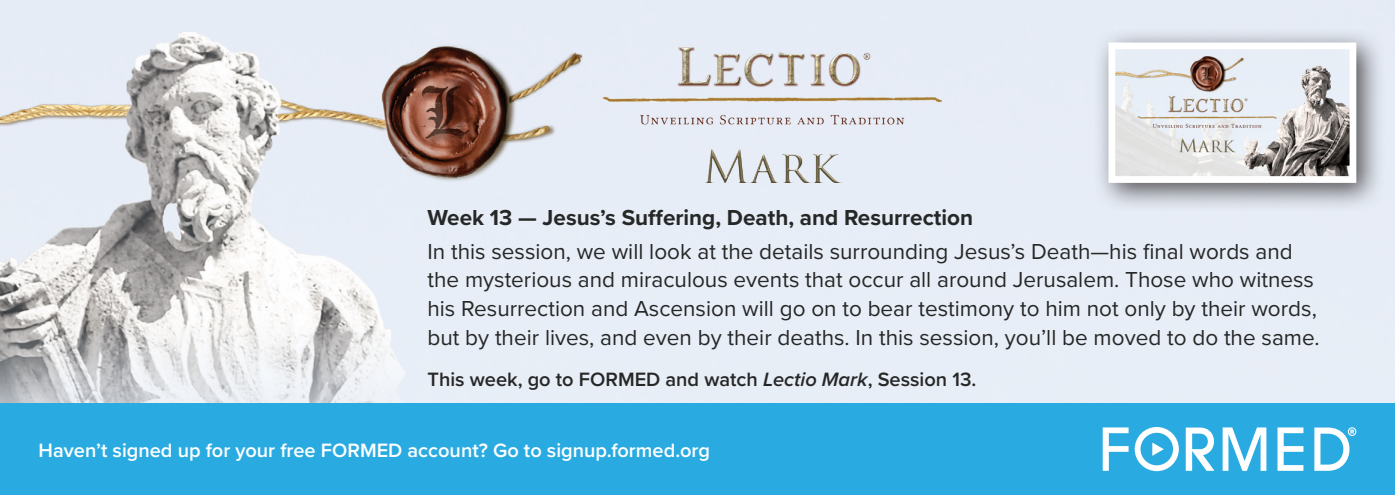
<style>
.page{position:relative;width:1395px;height:495px;background:#fff}
.page>*{position:absolute;margin:0;border:0;box-sizing:border-box;transform-origin:0 0}
.t1{font:22.5px/28.8px "Proxima Nova";color:#262727}
.t2{font:700 22.5px "Proxima Nova";color:#262727}
.t3{font:600 20px "Proxima Nova";color:#fff}
.t4{font:600 20px "Proxima Nova";color:#262727}
.s1{font-style:italic}
</style>
<div class="page">
<div style="left:548px;top:42px;width:54px;height:141px;background:#e7ecf6"></div>
<div style="left:1093px;top:27px;width:293px;height:186px;background:#231f20;opacity:.75"></div>
<img style="left:1116px;top:51px;width:232px;height:124px">
<div style="left:1108px;top:43px;width:248px;height:140px;border:7px solid #fff"></div>
<img style="left:602px;top:42px;width:340px;height:141px">
<img style="left:0;top:0;width:548px;height:403px">
<div style="left:0;top:403px;width:1395px;height:92px;background:#29abe2"></div>
<svg style="left:1103px;top:427px;width:26px;height:44px"></svg>
<svg style="left:1278px;top:427px;width:25px;height:44px"></svg>
<svg style="left:1186px;top:427px;width:80px;height:44px"></svg>
<svg style="left:1135px;top:427px;width:44px;height:44px"></svg>
<svg style="left:1314px;top:427px;width:42px;height:44px"></svg>
<p class="t2" style="left:428px;top:201px;width:547px">Week 13 — Jesus’s Suffering, Death, and Resurrection</p>
<p class="t1" style="left:428px;top:236px;width:894px">In this session, we will look at the details surrounding Jesus’s Death—his final words and the mysterious and miraculous events that occur all around Jerusalem. Those who witness his Resurrection and Ascension will go on to bear testimony to him not only by their words, but by their lives, and even by their deaths. In this session, you’ll be moved to do the same.</p>
<p class="t4" style="left:428px;top:364px;width:550px">This week, go to FORMED and watch <span class="s1">Lectio Mark</span>, Session 13.</p>
<p class="t3" style="left:39px;top:435px;width:673px">Haven’t signed up for your free FORMED account? Go to signup.formed.org</p>
</div>
